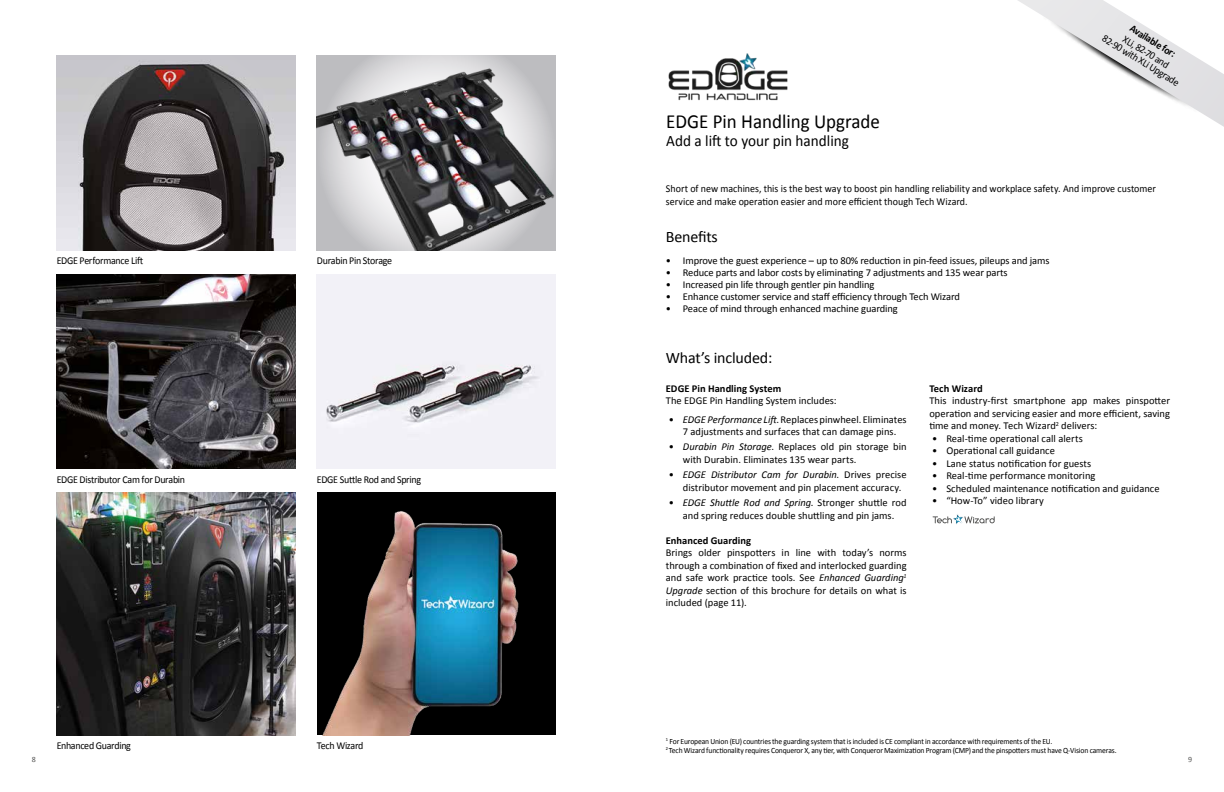
<style>
.page{position:relative;width:1224px;height:792px;background:#fff}
.page>*{position:absolute;margin:0;border:0;box-sizing:border-box;transform-origin:0 0}
.t1{font:20px "Calibri";color:#000;scale:.95 1}
.t2{font:16px "Calibri";color:#000;scale:.95 1}
.t3{font:16px "Calibri";color:#000}
.t4{font:10.5px/12.5px "Calibri";color:#000;text-align:center}
.t5{font:10.5px/12.5px "Calibri";color:#000;scale:.95 1}
.t6{font:10.5px "Calibri";letter-spacing:-.03em;color:#000;scale:.95 1}
.t7{font:700 10.5px "Calibri";color:#000}
.t8{font:700 10.5px "Calibri";color:#000;scale:.95 1}
.t9{font:8px/9px "Calibri";letter-spacing:-.02em;color:#000;scale:.95 1}
.t10{font:8px "Calibri";color:#575756}
.s1{font-style:italic}
</style>
<div class="page">
<img style="left:57px;top:56px;width:238px;height:194px">
<img style="left:57px;top:274px;width:238px;height:195px">
<img style="left:57px;top:493px;width:238px;height:242px">
<div style="left:317px;top:493px;width:238px;height:242px;background:#000"></div>
<img style="left:322px;top:511px;width:197px;height:224px">
<img style="left:317px;top:56px;width:238px;height:194px">
<img style="left:317px;top:274px;width:238px;height:195px">
<svg style="left:1018px;top:0;width:206px;height:127px"></svg>
<svg style="left:933px;top:514px;width:62px;height:10px"></svg>
<img style="left:668px;top:54px;width:120px;height:47px">
<p class="t8" style="left:1135px;top:21px;width:56px;rotate:31deg">Available for:</p>
<p class="t5" style="left:1106px;top:32px;width:94px;rotate:31deg">82-90 with XLi Upgrade</p>
<p class="t5" style="left:1127px;top:33px;width:57px;rotate:31deg">XLi, 82-70 and</p>
<p class="t6" style="left:57px;top:254px;width:93px">EDGE Performance Lift</p>
<p class="t6" style="left:57px;top:473px;width:137px">EDGE Distributor Cam for Durabin</p>
<p class="t6" style="left:317px;top:254px;width:81px">Durabin Pin Storage</p>
<p class="t6" style="left:317px;top:473px;width:111px">EDGE Suttle Rod and Spring</p>
<p class="t5" style="left:57px;top:739px;width:80px">Enhanced Guarding</p>
<p class="t5" style="left:317px;top:739px;width:51px">Tech Wizard</p>
<h1 class="t1" style="left:666px;top:109px;width:226px">EDGE Pin Handling Upgrade</h1>
<h2 class="t2" style="left:666px;top:131px;width:194px">Add a lift to your pin handling</h2>
<p class="t5" style="left:666px;top:182px;width:517px">Short of new machines, this is the best way to boost pin handling reliability and workplace safety. And improve customer service and make operation easier and more efficient though Tech Wizard.</p>
<h2 class="t3" style="left:666px;top:227px;width:54px">Benefits</h2>
<p class="t4" style="left:666px;top:254px;width:385px">• Improve the guest experience – up to 80% reduction in pin-feed issues, pileups and jams</p>
<p class="t4" style="left:666px;top:266px;width:343px">• Reduce parts and labor costs by eliminating 7 adjustments and 135 wear parts</p>
<p class="t4" style="left:666px;top:278px;width:210px">• Increased pin life through gentler pin handling</p>
<p class="t4" style="left:666px;top:290px;width:296px">• Enhance customer service and staff efficiency through Tech Wizard</p>
<p class="t4" style="left:666px;top:302px;width:234px">• Peace of mind through enhanced machine guarding</p>
<h2 class="t3" style="left:666px;top:348px;width:108px">What’s included:</h2>
<p class="t7" style="left:666px;top:381px;width:117px">EDGE Pin Handling System</p>
<p class="t4" style="left:666px;top:394px;width:172px">The EDGE Pin Handling System includes:</p>
<p class="t4" style="left:669px;top:412px;width:239px">• <span class="s1">EDGE Performance Lift</span>. Replaces pinwheel. Eliminates<br>7 adjustments and surfaces that can damage pins.</p>
<p class="t4" style="left:683px;top:440px;width:225px;text-align:left;text-indent:-14px">• <span class="s1">Durabin Pin Storage</span>. Replaces old pin storage bin with Durabin. Eliminates 135 wear parts.</p>
<p class="t4" style="left:683px;top:468px;width:225px;text-align:left;text-indent:-14px">• <span class="s1">EDGE Distributor Cam for Durabin</span>. Drives precise distributor movement and pin placement accuracy.</p>
<p class="t4" style="left:669px;top:496px;width:239px">• <span class="s1">EDGE Shuttle Rod and Spring</span>. Stronger shuttle rod and spring reduces double shuttling and pin jams.</p>
<p class="t7" style="left:666px;top:533px;width:87px">Enhanced Guarding</p>
<p class="t4" style="left:666px;top:546px;width:242px;text-align:justify">Brings older pinspotters in line with today’s norms through a combination of fixed and interlocked guarding and safe work practice tools. See <span class="s1">Enhanced Guarding</span><sup>1<br></sup><span class="s1">Upgrade</span> section of this brochure for details on what is included (page 11).</p>
<p class="t7" style="left:929px;top:381px;width:55px">Tech Wizard</p>
<p class="t4" style="left:929px;top:394px;width:242px;text-align:justify">This industry-first smartphone app makes pinspotter operation and servicing easier and more efficient, saving time and money. Tech Wizard<sup>2</sup> delivers:</p>
<p class="t4" style="left:932px;top:432px;width:152px">• Real-time operational call alerts</p>
<p class="t4" style="left:932px;top:444px;width:124px">• Operational call guidance</p>
<p class="t4" style="left:932px;top:457px;width:161px">• Lane status notification for guests</p>
<p class="t4" style="left:932px;top:469px;width:165px">• Real-time performance monitoring</p>
<p class="t4" style="left:932px;top:482px;width:229px">• Scheduled maintenance notification and guidance</p>
<p class="t4" style="left:932px;top:494px;width:113px">• “How-To” video library</p>
<p class="t9" style="left:666px;top:737px;width:476px"><sup>1</sup> For European Union (EU) countries the guarding system that is included is CE compliant in accordance with requirements of the EU.<br><sup>2</sup> Tech Wizard functionality requires Conqueror X, any tier, with Conqueror Maximization Program (CMP) and the pinspotters must have Q-Vision cameras.</p>
<p class="t10" style="left:32px;top:754px;width:6px">8</p>
<p class="t10" style="left:1188px;top:754px;width:6px">9</p>
</div>
